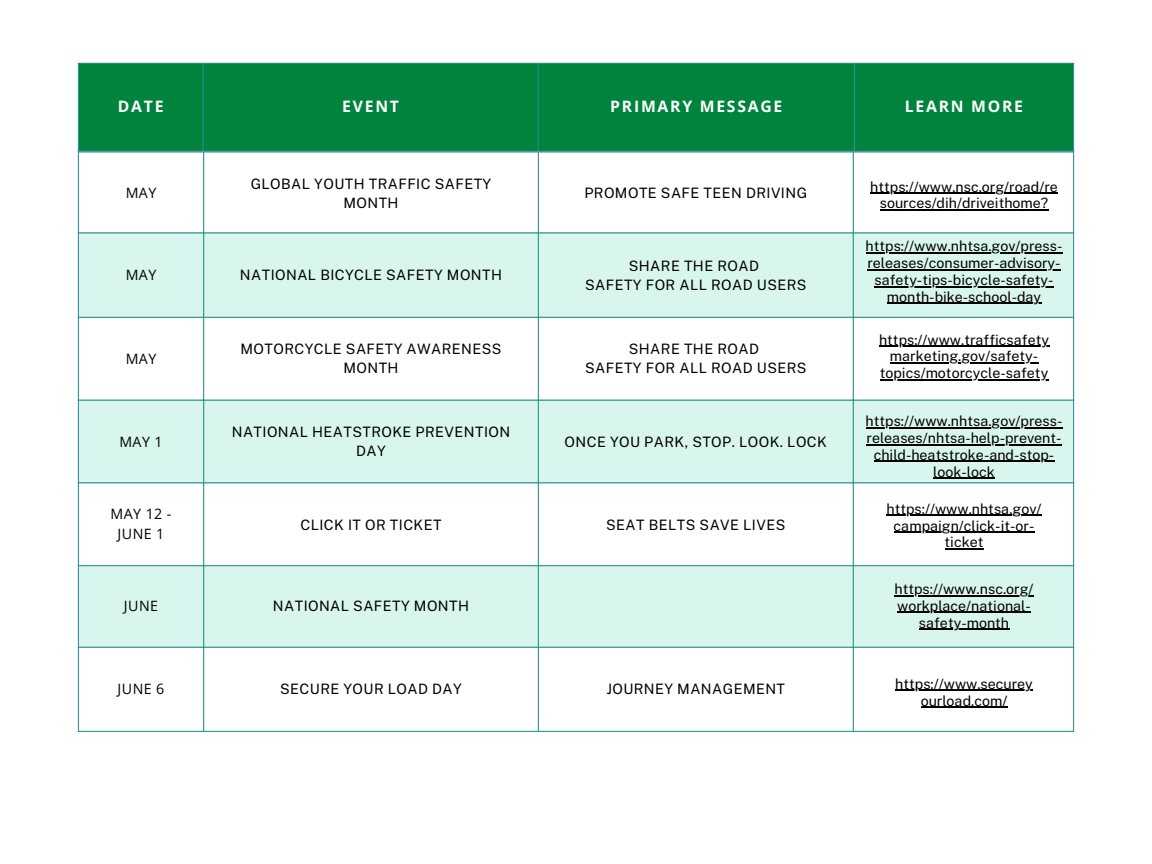
<style>
.page{position:relative;width:1152px;height:864px;background:#fff}
.page>*{position:absolute;margin:0;border:0;box-sizing:border-box;transform-origin:0 0}
.t1{font:700 15.75px "Open Sans";letter-spacing:.11em;color:#fff}
.t2{font:14.25px/16.8px "Public Sans";color:#000;text-align:center}
.t3{font:14.25px/19.2px "Public Sans";letter-spacing:.03em;color:#000;text-align:center}
.t4{font:14.25px/19.2px "Open Sans";letter-spacing:.03em;color:#000;text-align:center}
</style>
<div class="page">
<div style="left:79px;top:64px;width:994px;height:86px;background:#00843d"></div>
<hr style="left:78px;top:64px;width:1px;height:86px;background:#2d9596">
<hr style="left:203px;top:64px;width:1px;height:86px;background:#2d9596">
<hr style="left:538px;top:64px;width:1px;height:86px;background:#2d9596">
<hr style="left:854px;top:64px;width:1px;height:86px;background:#2d9596">
<hr style="left:1073px;top:64px;width:1px;height:86px;background:#2d9596">
<hr style="left:78px;top:63px;width:996px;height:1px;background:#2d9596">
<hr style="left:78px;top:150px;width:996px;height:1px;background:#2d9596">
<svg style="left:79px;top:234px;width:994px;height:413px;fill:#d9f6ee"></svg>
<hr style="left:78px;top:153px;width:1px;height:578px;background:#2d9596">
<hr style="left:203px;top:153px;width:1px;height:578px;background:#2d9596">
<hr style="left:538px;top:153px;width:1px;height:578px;background:#2d9596">
<hr style="left:853px;top:153px;width:1px;height:578px;background:#2d9596">
<hr style="left:1073px;top:153px;width:1px;height:578px;background:#2d9596">
<hr style="left:78px;top:151px;width:996px;height:2px;background:#2d9596">
<hr style="left:78px;top:232px;width:996px;height:2px;background:#2d9596">
<hr style="left:78px;top:317px;width:996px;height:1px;background:#2d9596">
<hr style="left:78px;top:400px;width:996px;height:1px;background:#2d9596">
<hr style="left:78px;top:482px;width:996px;height:1px;background:#2d9596">
<hr style="left:78px;top:565px;width:996px;height:1px;background:#2d9596">
<hr style="left:78px;top:647px;width:996px;height:1px;background:#2d9596">
<hr style="left:78px;top:731px;width:996px;height:1px;background:#2d9596">
<hr style="left:866px;top:252px;width:197px;height:1px;background:#000">
<hr style="left:867px;top:269px;width:194px;height:1px;background:#000">
<hr style="left:875px;top:286px;width:179px;height:1px;background:#000">
<hr style="left:887px;top:303px;width:154px;height:1px;background:#000">
<hr style="left:879px;top:346px;width:170px;height:1px;background:#000">
<hr style="left:890px;top:363px;width:148px;height:1px;background:#000">
<hr style="left:880px;top:379px;width:168px;height:2px;background:#000">
<hr style="left:866px;top:427px;width:197px;height:1px;background:#000">
<hr style="left:867px;top:444px;width:195px;height:1px;background:#000">
<hr style="left:874px;top:461px;width:180px;height:1px;background:#000">
<hr style="left:933px;top:478px;width:62px;height:1px;background:#000">
<hr style="left:887px;top:515px;width:155px;height:1px;background:#000">
<hr style="left:894px;top:532px;width:140px;height:1px;background:#000">
<hr style="left:945px;top:549px;width:39px;height:1px;background:#000">
<hr style="left:894px;top:595px;width:140px;height:1px;background:#000">
<hr style="left:897px;top:612px;width:134px;height:1px;background:#000">
<hr style="left:919px;top:629px;width:90px;height:1px;background:#000">
<hr style="left:870px;top:193px;width:188px;height:1px;background:#000">
<hr style="left:880px;top:210px;width:168px;height:1px;background:#000">
<hr style="left:895px;top:690px;width:138px;height:1px;background:#000">
<hr style="left:921px;top:707px;width:86px;height:1px;background:#000">
<p class="t1" style="left:118px;top:95px;width:47px">DATE</p>
<p class="t1" style="left:342px;top:95px;width:58px">EVENT</p>
<p class="t1" style="left:610px;top:95px;width:174px">PRIMARY MESSAGE</p>
<p class="t1" style="left:905px;top:95px;width:120px">LEARN MORE</p>
<p class="t4" style="left:126px;top:182px;width:32px">MAY</p>
<p class="t3" style="left:251px;top:174px;width:242px">GLOBAL YOUTH TRAFFIC SAFETY<br>MONTH</p>
<p class="t3" style="left:584px;top:183px;width:224px">PROMOTE SAFE TEEN DRIVING</p>
<p class="t4" style="left:126px;top:265px;width:32px">MAY</p>
<p class="t3" style="left:240px;top:265px;width:264px">NATIONAL BICYCLE SAFETY MONTH</p>
<p class="t3" style="left:629px;top:256px;width:132px">SHARE THE ROAD</p>
<p class="t3" style="left:585px;top:275px;width:223px">SAFETY FOR ALL ROAD USERS</p>
<p class="t4" style="left:126px;top:349px;width:32px">MAY</p>
<p class="t3" style="left:241px;top:339px;width:262px">MOTORCYCLE SAFETY AWARENESS<br>MONTH</p>
<p class="t3" style="left:629px;top:339px;width:132px">SHARE THE ROAD</p>
<p class="t3" style="left:585px;top:358px;width:223px">SAFETY FOR ALL ROAD USERS</p>
<p class="t4" style="left:119px;top:432px;width:45px">MAY 1</p>
<p class="t3" style="left:232px;top:422px;width:280px">NATIONAL HEATSTROKE PREVENTION<br>DAY</p>
<p class="t3" style="left:565px;top:432px;width:264px">ONCE YOU PARK, STOP. LOOK. LOCK</p>
<p class="t4" style="left:111px;top:504px;width:63px">MAY 12 -<br>JUNE 1</p>
<p class="t3" style="left:300px;top:515px;width:143px">CLICK IT OR TICKET</p>
<p class="t3" style="left:606px;top:515px;width:181px">SEAT BELTS SAVE LIVES</p>
<p class="t4" style="left:124px;top:596px;width:36px">JUNE</p>
<p class="t3" style="left:273px;top:596px;width:198px">NATIONAL SAFETY MONTH</p>
<p class="t4" style="left:118px;top:679px;width:48px">JUNE 6</p>
<p class="t3" style="left:280px;top:679px;width:183px">SECURE YOUR LOAD DAY</p>
<p class="t3" style="left:606px;top:679px;width:180px">JOURNEY MANAGEMENT</p>
<p class="t2" style="left:870px;top:178px;width:189px">https://www.nsc.org/road/re sources/dih/driveithome?</p>
<h1 class="t2" style="left:866px;top:238px;width:198px">https://www.nhtsa.gov/press-</h1>
<h1 class="t2" style="left:867px;top:254px;width:195px">releases/consumer-advisory-</h1>
<h1 class="t2" style="left:875px;top:271px;width:181px">safety-tips-bicycle-safety-</h1>
<h1 class="t2" style="left:887px;top:288px;width:156px">month-bike-school-day</h1>
<h1 class="t2" style="left:879px;top:331px;width:172px">https://www.trafficsafety</h1>
<h1 class="t2" style="left:890px;top:348px;width:150px">marketing.gov/safety-</h1>
<h1 class="t2" style="left:880px;top:365px;width:170px">topics/motorcycle-safety</h1>
<p class="t2" style="left:866px;top:412px;width:198px">https://www.nhtsa.gov/press&shy;releases/nhtsa-help-prevent&shy;child-heatstroke-and-stop&shy;look-lock</p>
<p class="t2" style="left:887px;top:500px;width:157px">https://www.nhtsa.gov/ campaign/click-it-or&shy;ticket</p>
<p class="t2" style="left:894px;top:580px;width:141px">https://www.nsc.org/ workplace/national&shy;safety-month</p>
<p class="t2" style="left:895px;top:675px;width:139px">https://www.securey ourload.com/</p>
</div>
